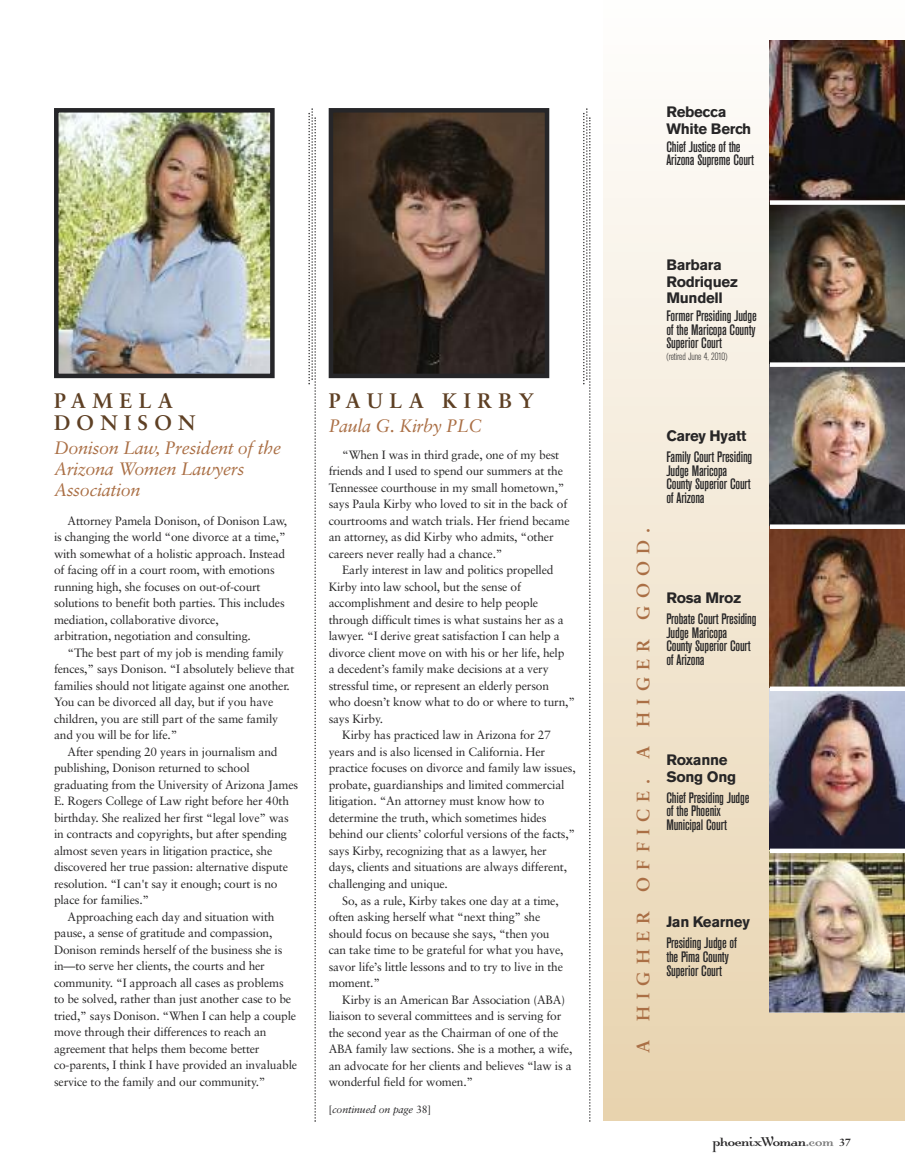
<style>
.page{position:relative;width:905px;height:1175px;background:#fff}
.page>*{position:absolute;margin:0;border:0;box-sizing:border-box;transform-origin:0 0}
.t1{font:700 21px/22.5px "Sabon";letter-spacing:.3em;color:#5e4024}
.t2{font:italic 18px/21px "Sabon";letter-spacing:-.02em;color:#aa6f45}
.t3{font:700 18px "Sabon";letter-spacing:.4em;color:#aa6f45}
.t4{font:16.5px "Dalliance Roman";letter-spacing:-.05em;color:#272627;scale:1.05 1}
.t5{font:500 condensed 15px/13.5px "Akzidenz Grotesk BE";letter-spacing:-.01em;color:#272627}
.t6{font:700 15px/16.5px "Akzidenz Grotesk BE";letter-spacing:-.02em;color:#272627}
.t7{font:12px/16.5px "Sabon";letter-spacing:-.015em;color:#272627}
.t8{font:italic 10.5px "Sabon";letter-spacing:-.01em;color:#272627}
.t9{font:300 condensed 10.5px "Akzidenz Grotesk BE";letter-spacing:-.01em;color:#272627}
.s1{font-style:normal}
.s2{color:#7d7d7d}
.s3{font-family:"Sabon";font-weight:700;font-size:10.5px}
</style>
<div class="page">
<img style="left:603px;top:40px;width:301px;height:1080px">
<img style="left:770px;top:40px;width:134px;height:160px">
<img style="left:59px;top:113px;width:210px;height:260px">
<div style="left:54px;top:108px;width:220px;height:270px;border:4px solid #262629"></div>
<img style="left:333px;top:113px;width:211px;height:260px">
<div style="left:328px;top:108px;width:221px;height:270px;border:4px solid #262629"></div>
<svg style="left:308px;top:108px;width:8px;height:1013px"></svg>
<svg style="left:583px;top:108px;width:7px;height:1013px"></svg>
<img style="left:770px;top:205px;width:134px;height:157px">
<img style="left:770px;top:367px;width:134px;height:157px">
<img style="left:770px;top:529px;width:134px;height:157px">
<img style="left:770px;top:691px;width:134px;height:157px">
<img style="left:770px;top:853px;width:134px;height:159px">
<div style="left:770px;top:200px;width:134px;height:5px;background:#fff"></div>
<div style="left:770px;top:362px;width:134px;height:5px;background:#fff"></div>
<div style="left:770px;top:524px;width:134px;height:5px;background:#fff"></div>
<div style="left:770px;top:686px;width:134px;height:5px;background:#fff"></div>
<div style="left:770px;top:848px;width:134px;height:5px;background:#fff"></div>
<h1 class="t1" style="left:54px;top:391px;width:143px">PAMELA<br>DONISON</h1>
<h2 class="t2" style="left:54px;top:439px;width:228px">Donison Law, President of the<br>Arizona Women Lawyers<br>Association</h2>
<p class="t7" style="left:54px;top:513px;width:235px;text-indent:14px">Attorney Pamela Donison, of Donison Law, is changing the world “one divorce at a time,” with somewhat of a holistic approach. Instead of facing off in a court room, with emotions running high, she focuses on out-of-court solutions to benefit both parties. This includes mediation, collaborative divorce,<br>arbitration, negotiation and consulting.</p>
<p class="t7" style="left:54px;top:645px;width:242px;text-indent:14px">“The best part of my job is mending family fences,” says Donison. “I absolutely believe that families should not litigate against one another.<br>You can be divorced all day, but if you have children, you are still part of the same family and you will be for life.”</p>
<p class="t7" style="left:67px;top:744px;width:211px">After spending 20 years in journalism and</p>
<p class="t7" style="left:54px;top:761px;width:197px">publishing, Donison returned to school</p>
<p class="t7" style="left:54px;top:777px;width:246px">graduating from the University of Arizona James</p>
<p class="t7" style="left:54px;top:794px;width:236px">E. Rogers College of Law right before her 40th</p>
<p class="t7" style="left:54px;top:810px;width:236px">birthday. She realized her first “legal love” was</p>
<p class="t7" style="left:54px;top:827px;width:234px">in contracts and copyrights, but after spending</p>
<p class="t7" style="left:54px;top:843px;width:220px">almost seven years in litigation practice, she</p>
<p class="t7" style="left:54px;top:860px;width:235px">discovered her true passion: alternative dispute</p>
<p class="t7" style="left:54px;top:876px;width:225px">resolution. “I can't say it enough; court is no</p>
<p class="t7" style="left:54px;top:893px;width:97px">place for families.”</p>
<p class="t7" style="left:67px;top:909px;width:208px">Approaching each day and situation with</p>
<p class="t7" style="left:54px;top:926px;width:220px">pause, a sense of gratitude and compassion,</p>
<p class="t7" style="left:54px;top:942px;width:230px">Donison reminds herself of the business she is</p>
<p class="t7" style="left:54px;top:959px;width:212px">in—to serve her clients, the courts and her</p>
<p class="t7" style="left:54px;top:975px;width:231px">community. “I approach all cases as problems</p>
<p class="t7" style="left:54px;top:992px;width:239px">to be solved, rather than just another case to be</p>
<p class="t7" style="left:54px;top:1008px;width:244px">tried,” says Donison. “When I can help a couple</p>
<p class="t7" style="left:54px;top:1025px;width:214px">move through their differences to reach an</p>
<p class="t7" style="left:54px;top:1041px;width:207px">agreement that helps them become better</p>
<p class="t7" style="left:54px;top:1058px;width:245px">co-parents, I think I have provided an invaluable</p>
<p class="t7" style="left:54px;top:1074px;width:213px">service to the family and our community.”</p>
<h1 class="t1" style="left:328px;top:391px;width:207px">PAULA KIRBY</h1>
<h2 class="t2" style="left:328px;top:416px;width:154px">Paula G. Kirby PLC</h2>
<p class="t7" style="left:328px;top:447px;width:242px;text-indent:14px">“When I was in third grade, one of my best friends and I used to spend our summers at the Tennessee courthouse in my small hometown,” says Paula Kirby who loved to sit in the back of courtrooms and watch trials. Her friend became an attorney, as did Kirby who admits, “other careers never really had a chance.”</p>
<p class="t7" style="left:342px;top:563px;width:213px">Early interest in law and politics propelled</p>
<p class="t7" style="left:328px;top:579px;width:194px">Kirby into law school, but the sense of</p>
<p class="t7" style="left:328px;top:596px;width:211px">accomplishment and desire to help people</p>
<p class="t7" style="left:328px;top:612px;width:237px">through difficult times is what sustains her as a</p>
<p class="t7" style="left:328px;top:629px;width:233px">lawyer. “I derive great satisfaction I can help a</p>
<p class="t7" style="left:328px;top:645px;width:237px">divorce client move on with his or her life, help</p>
<p class="t7" style="left:328px;top:662px;width:221px">a decedent’s family make decisions at a very</p>
<p class="t7" style="left:328px;top:678px;width:222px">stressful time, or represent an elderly person</p>
<p class="t7" style="left:328px;top:695px;width:248px">who doesn’t know what to do or where to turn,”</p>
<p class="t7" style="left:328px;top:711px;width:56px">says Kirby.</p>
<p class="t7" style="left:342px;top:728px;width:210px">Kirby has practiced law in Arizona for 27</p>
<p class="t7" style="left:328px;top:744px;width:218px">years and is also licensed in California. Her</p>
<p class="t7" style="left:328px;top:761px;width:248px">practice focuses on divorce and family law issues,</p>
<p class="t7" style="left:328px;top:777px;width:237px">probate, guardianships and limited commercial</p>
<p class="t7" style="left:328px;top:794px;width:217px">litigation. “An attorney must know how to</p>
<p class="t7" style="left:328px;top:810px;width:219px">determine the truth, which sometimes hides</p>
<p class="t7" style="left:328px;top:827px;width:248px">behind our clients’ colorful versions of the facts,”</p>
<p class="t7" style="left:328px;top:843px;width:220px">says Kirby, recognizing that as a lawyer, her</p>
<p class="t7" style="left:328px;top:860px;width:240px">days, clients and situations are always different,</p>
<p class="t7" style="left:328px;top:876px;width:121px">challenging and unique.</p>
<p class="t7" style="left:342px;top:893px;width:218px">So, as a rule, Kirby takes one day at a time,</p>
<p class="t7" style="left:328px;top:909px;width:213px">often asking herself what “next thing” she</p>
<p class="t7" style="left:328px;top:926px;width:222px">should focus on because she says, “then you</p>
<p class="t7" style="left:328px;top:942px;width:236px">can take time to be grateful for what you have,</p>
<p class="t7" style="left:328px;top:959px;width:236px">savor life’s little lessons and to try to live in the</p>
<p class="t7" style="left:328px;top:975px;width:53px">moment.”</p>
<p class="t7" style="left:342px;top:992px;width:224px">Kirby is an American Bar Association (ABA)</p>
<p class="t7" style="left:328px;top:1008px;width:234px">liaison to several committees and is serving for</p>
<p class="t7" style="left:328px;top:1025px;width:231px">the second year as the Chairman of one of the</p>
<p class="t7" style="left:328px;top:1041px;width:245px">ABA family law sections. She is a mother, a wife,</p>
<p class="t7" style="left:328px;top:1058px;width:244px">an advocate for her clients and believes “law is a</p>
<p class="t7" style="left:328px;top:1074px;width:146px">wonderful field for women.”</p>
<p class="t8" style="left:328px;top:1105px;width:104px"><span class="s1">[</span>continued on page <span class="s1">38]</span></p>
<p class="t6" style="left:666px;top:105px;width:86px">Rebecca<br>White Berch</p>
<p class="t5" style="left:666px;top:141px;width:89px">Chief Justice of the<br>Arizona Supreme Court</p>
<p class="t6" style="left:666px;top:258px;width:73px">Barbara<br>Rodriquez<br>Mundell</p>
<p class="t5" style="left:666px;top:310px;width:92px;text-align:justify">Former Presiding Judge of the Maricopa County Superior Court</p>
<p class="t9" style="left:666px;top:353px;width:63px">(retired June 4, 2010)</p>
<h2 class="t3" style="left:635px;top:1053px;width:527px;rotate:-90deg">A HIGHER OFFICE. A HIGER GOOD.</h2>
<p class="t6" style="left:666px;top:429px;width:82px">Carey Hyatt</p>
<p class="t5" style="left:666px;top:451px;width:87px">Family Court Presiding<br>Judge Maricopa<br>County Superior Court of Arizona</p>
<p class="t6" style="left:666px;top:591px;width:77px">Rosa Mroz</p>
<p class="t5" style="left:666px;top:613px;width:92px">Probate Court Presiding<br>Judge Maricopa<br>County Superior Court of Arizona</p>
<p class="t6" style="left:666px;top:753px;width:71px">Roxanne<br>Song Ong</p>
<p class="t5" style="left:666px;top:792px;width:84px">Chief Presiding Judge of the Phoenix<br>Municipal Court</p>
<p class="t6" style="left:666px;top:915px;width:85px">Jan Kearney</p>
<p class="t5" style="left:666px;top:937px;width:72px">Presiding Judge of the Pima County<br>Superior Court</p>
<h3 class="t4" style="left:712px;top:1130px;width:133px">phoenixWoman<span class="s2">.com</span> <span class="s3">37</span></h3>
</div>
